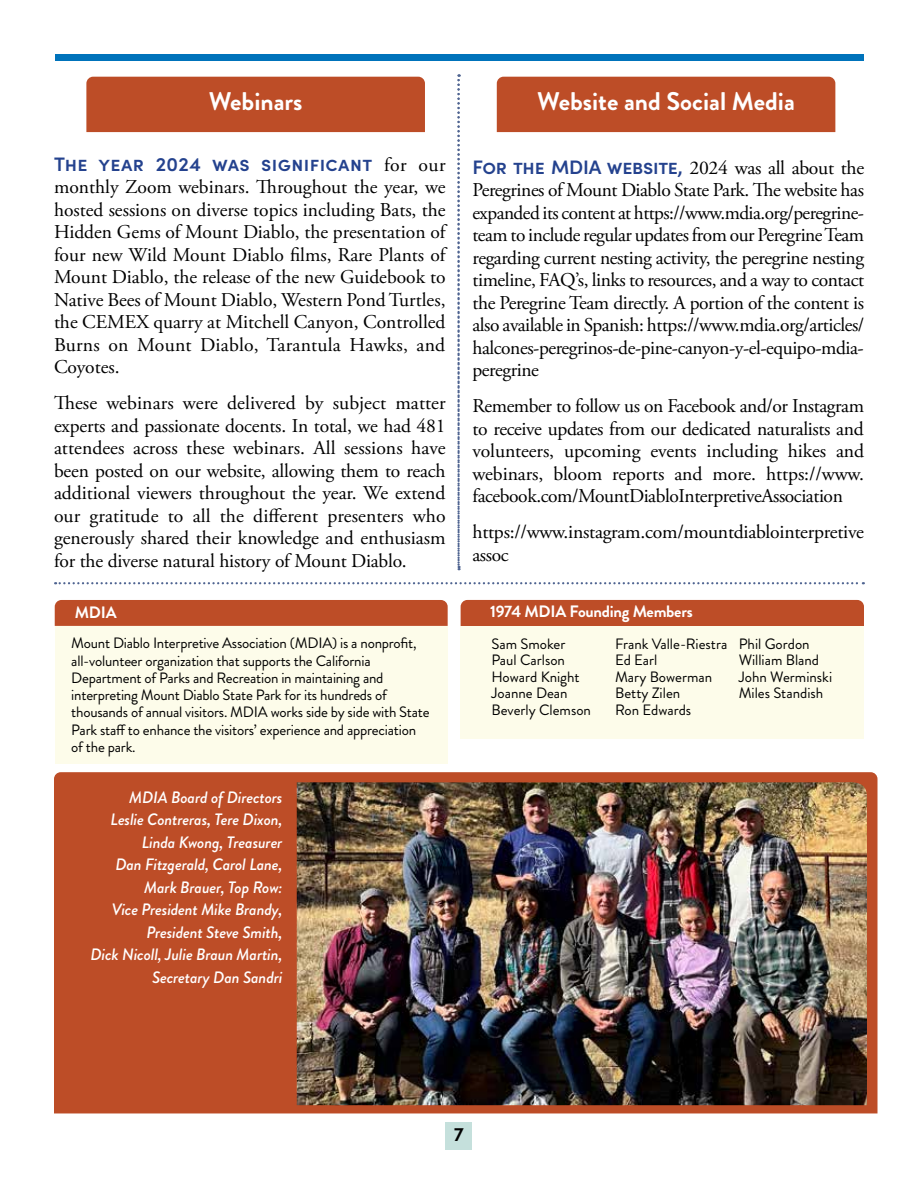
<style>
.page{position:relative;width:918px;height:1188px;background:#fff}
.page>*{position:absolute;margin:0;border:0;box-sizing:border-box;transform-origin:0 0}
.t1{font:700 25.5px "Brandon Grotesque";color:#fff}
.t2{font:19.5px/22.5px "Adobe Garamond Pro";letter-spacing:-.015em;color:#000;text-align:justify}
.t3{font:600 19.5px "Sofia Pro";letter-spacing:-.015em;color:#24428e}
.t4{font:600 19.5px "Sofia Pro";letter-spacing:.02em;color:#24428e}
.t5{font:600 19.5px "Sofia Pro";color:#000}
.t6{font:italic 500 16.5px/22.5px "Brandon Grotesque";letter-spacing:-.01em;color:#fff;text-align:right}
.t7{font:700 16.5px "Brandon Grotesque";letter-spacing:-.015em;color:#fff}
.t8{font:15px/16.5px "Brandon Grotesque";letter-spacing:-.015em;color:#000}
.s1{font-family:"Adobe Garamond Pro";font-weight:400;color:#000}
</style>
<div class="page">
<div style="left:446px;top:1123px;width:26px;height:27px;background:#c5e0dc"></div>
<div style="left:55px;top:54px;width:809px;height:6px;background:#0073bb"></div>
<div style="left:54px;top:772px;width:824px;height:341px;background:#bd4d27"></div>
<div style="left:497px;top:77px;width:338px;height:55px;background:#bd4d27"></div>
<svg style="left:457px;top:74px;width:3px;height:496px"></svg>
<div style="left:86px;top:77px;width:339px;height:55px;background:#bd4d27"></div>
<div style="left:55px;top:600px;width:393px;height:26px;background:#bd4d27"></div>
<div style="left:55px;top:626px;width:393px;height:137px;background:#fdfcea"></div>
<div style="left:461px;top:600px;width:403px;height:26px;background:#bd4d27"></div>
<div style="left:460px;top:626px;width:404px;height:113px;background:#fdfcea"></div>
<img style="left:297px;top:782px;width:570px;height:323px">
<svg style="left:55px;top:582px;width:809px;height:2px"></svg>
<h1 class="t1" style="left:209px;top:84px;width:95px">Webinars</h1>
<h1 class="t1" style="left:537px;top:84px;width:259px">Website and Social Media</h1>
<p class="t4" style="left:54px;top:149px;width:393px">The year 2024 was significant <span class="s1">for our</span></p>
<p class="t2" style="left:54px;top:176px;width:393px">monthly Zoom webinars. Throughout the year, we hosted sessions on diverse topics including Bats, the Hidden Gems of Mount Diablo, the presentation of four new Wild Mount Diablo films, Rare Plants of Mount Diablo, the release of the new Guidebook to Native Bees of Mount Diablo, Western Pond Turtles, the CEMEX quarry at Mitchell Canyon, Controlled Burns on Mount Diablo, Tarantula Hawks, and Coyotes.</p>
<p class="t2" style="left:54px;top:392px;width:393px">These webinars were delivered by subject matter experts and passionate docents. In total, we had 481 attendees across these webinars. All sessions have been posted on our website, allowing them to reach additional viewers throughout the year. We extend our gratitude to all the different presenters who generously shared their knowledge and enthusiasm for the diverse natural history of Mount Diablo.</p>
<p class="t7" style="left:75px;top:601px;width:43px">MDIA</p>
<p class="t8" style="left:71px;top:635px;width:360px;line-height:17.2px">Mount Diablo Interpretive Association (MDIA) is a nonprofit, all-volunteer organization that supports the California Department of Parks and Recreation in maintaining and interpreting Mount Diablo State Park for its hundreds of thousands of annual visitors. MDIA works side by side with State Park staff to enhance the visitors’ experience and appreciation of the park.</p>
<p class="t6" style="left:91px;top:786px;width:193px">MDIA Board of Directors<br>Leslie Contreras, Tere Dixon,<br>Linda Kwong, Treasurer<br>Dan Fitzgerald, Carol Lane,<br>Mark Brauer, Top Row:<br>Vice President Mike Brandy,<br>President Steve Smith,<br>Dick Nicoll, Julie Braun Martin,<br>Secretary Dan Sandri</p>
<p class="t3" style="left:472px;top:152px;width:393px">For the MDIA website, <span class="s1">2024 was all about the</span></p>
<p class="t2" style="left:472px;top:179px;width:393px">Peregrines of Mount Diablo State Park. The website has expanded its content at https://www.mdia.org/peregrine&shy;team to include regular updates from our Peregrine Team regarding current nesting activity, the peregrine nesting timeline, FAQ’s, links to resources, and a way to contact the Peregrine Team directly. A portion of the content is also available in Spanish: https://www.mdia.org/articles/ halcones-peregrinos-de-pine-canyon-y-el-equipo-mdia&shy;peregrine</p>
<p class="t2" style="left:472px;top:395px;width:393px">Remember to follow us on Facebook and/or Instagram to receive updates from our dedicated naturalists and volunteers, upcoming events including hikes and webinars, bloom reports and more. https://www. facebook.com/MountDiabloInterpretiveAssociation</p>
<p class="t2" style="left:472px;top:521px;width:393px">https://www.instagram.com/mountdiablointerpretive assoc</p>
<p class="t7" style="left:490px;top:600px;width:204px">1974 MDIA Founding Members</p>
<p class="t8" style="left:491px;top:636px;width:101px">Sam Smoker<br>Paul Carlson<br>Howard Knight<br>Joanne Dean<br>Beverly Clemson</p>
<p class="t8" style="left:615px;top:636px;width:114px">Frank Valle-Riestra<br>Ed Earl<br>Mary Bowerman<br>Betty Zilen<br>Ron Edwards</p>
<p class="t8" style="left:739px;top:636px;width:95px">Phil Gordon<br>William Bland<br>John Werminski<br>Miles Standish</p>
<p class="t5" style="left:454px;top:1120px;width:12px">7</p>
</div>
